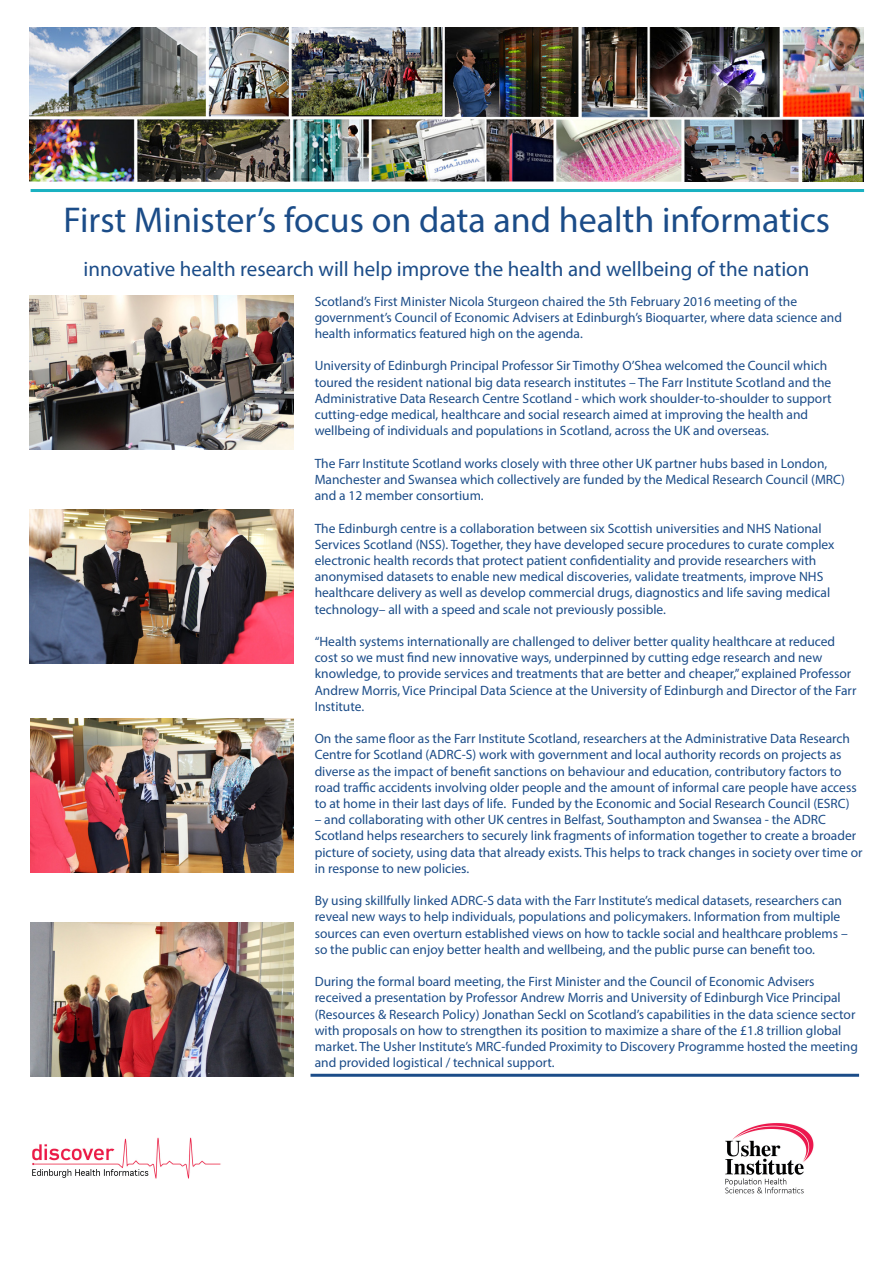
<style>
.page{position:relative;width:893px;height:1263px;background:#fff}
.page>*{position:absolute;margin:0;border:0;box-sizing:border-box;transform-origin:0 0}
.t1{font:36px "Myriad Pro";color:#1b4c88}
.t2{font:21px "Myriad Pro";color:#1b4c88}
.t3{font:13.5px/16.2px "Myriad Pro";color:#1b4c88}
</style>
<div class="page">
<hr style="left:31px;top:189px;width:833px;height:3px;background:#1ab1c1">
<img style="left:30px;top:27px;width:833px;height:155px">
<img style="left:30px;top:296px;width:263px;height:154px">
<img style="left:30px;top:509px;width:263px;height:154px">
<img style="left:30px;top:718px;width:264px;height:154px">
<img style="left:30px;top:922px;width:264px;height:154px">
<img style="left:32px;top:1137px;width:189px;height:42px">
<img style="left:725px;top:1123px;width:89px;height:71px">
<hr style="left:310px;top:1074px;width:549px;height:3px;background:#1b4c88">
<h1 class="t1" style="left:64px;top:198px;width:768px">First Minister’s focus on data and health informatics</h1>
<h2 class="t2" style="left:84px;top:256px;width:727px">innovative health research will help improve the health and wellbeing of the nation</h2>
<p class="t3" style="left:315px;top:293px;width:529px">Scotland’s First Minister Nicola Sturgeon chaired the 5th February 2016 meeting of the government’s Council of Economic Advisers at Edinburgh’s Bioquarter, where data science and health informatics featured high on the agenda.</p>
<p class="t3" style="left:315px;top:358px;width:518px">University of Edinburgh Principal Professor Sir Timothy O’Shea welcomed the Council which toured the resident national big data research institutes – The Farr Institute Scotland and the Administrative Data Research Centre Scotland - which work shoulder-to-shoulder to support cutting-edge medical, healthcare and social research aimed at improving the health and wellbeing of individuals and populations in Scotland, across the UK and overseas.</p>
<p class="t3" style="left:315px;top:455px;width:532px">The Farr Institute Scotland works closely with three other UK partner hubs based in London,<br>Manchester and Swansea which collectively are funded by the Medical Research Council (MRC) and a 12 member consortium.</p>
<p class="t3" style="left:315px;top:520px;width:521px">The Edinburgh centre is a collaboration between six Scottish universities and NHS National Services Scotland (NSS). Together, they have developed secure procedures to curate complex electronic health records that protect patient confidentiality and provide researchers with anonymised datasets to enable new medical discoveries, validate treatments, improve NHS healthcare delivery as well as develop commercial drugs, diagnostics and life saving medical technology– all with a speed and scale not previously possible.</p>
<p class="t3" style="left:315px;top:633px;width:543px">“Health systems internationally are challenged to deliver better quality healthcare at reduced cost so we must find new innovative ways, underpinned by cutting edge research and new knowledge, to provide services and treatments that are better and cheaper,” explained Professor Andrew Morris, Vice Principal Data Science at the University of Edinburgh and Director of the Farr Institute.</p>
<p class="t3" style="left:315px;top:730px;width:544px">On the same floor as the Farr Institute Scotland, researchers at the Administrative Data Research Centre for Scotland (ADRC-S) work with government and local authority records on projects as diverse as the impact of benefit sanctions on behaviour and education, contributory factors to road traffic accidents involving older people and the amount of informal care people have access to at home in their last days of life. Funded by the Economic and Social Research Council (ESRC)</p>
<p class="t3" style="left:315px;top:811px;width:549px">– and collaborating with other UK centres in Belfast, Southampton and Swansea - the ADRC Scotland helps researchers to securely link fragments of information together to create a broader picture of society, using data that already exists. This helps to track changes in society over time or in response to new policies.</p>
<p class="t3" style="left:315px;top:892px;width:535px">By using skillfully linked ADRC-S data with the Farr Institute’s medical datasets, researchers can reveal new ways to help individuals, populations and policymakers. Information from multiple sources can even overturn established views on how to tackle social and healthcare problems – so the public can enjoy better health and wellbeing, and the public purse can benefit too.</p>
<p class="t3" style="left:315px;top:973px;width:545px">During the formal board meeting, the First Minister and the Council of Economic Advisers received a presentation by Professor Andrew Morris and University of Edinburgh Vice Principal (Resources &amp; Research Policy) Jonathan Seckl on Scotland’s capabilities in the data science sector with proposals on how to strengthen its position to maximize a share of the £1.8 trillion global market. The Usher Institute’s MRC-funded Proximity to Discovery Programme hosted the meeting and provided logistical / technical support.</p>
</div>
